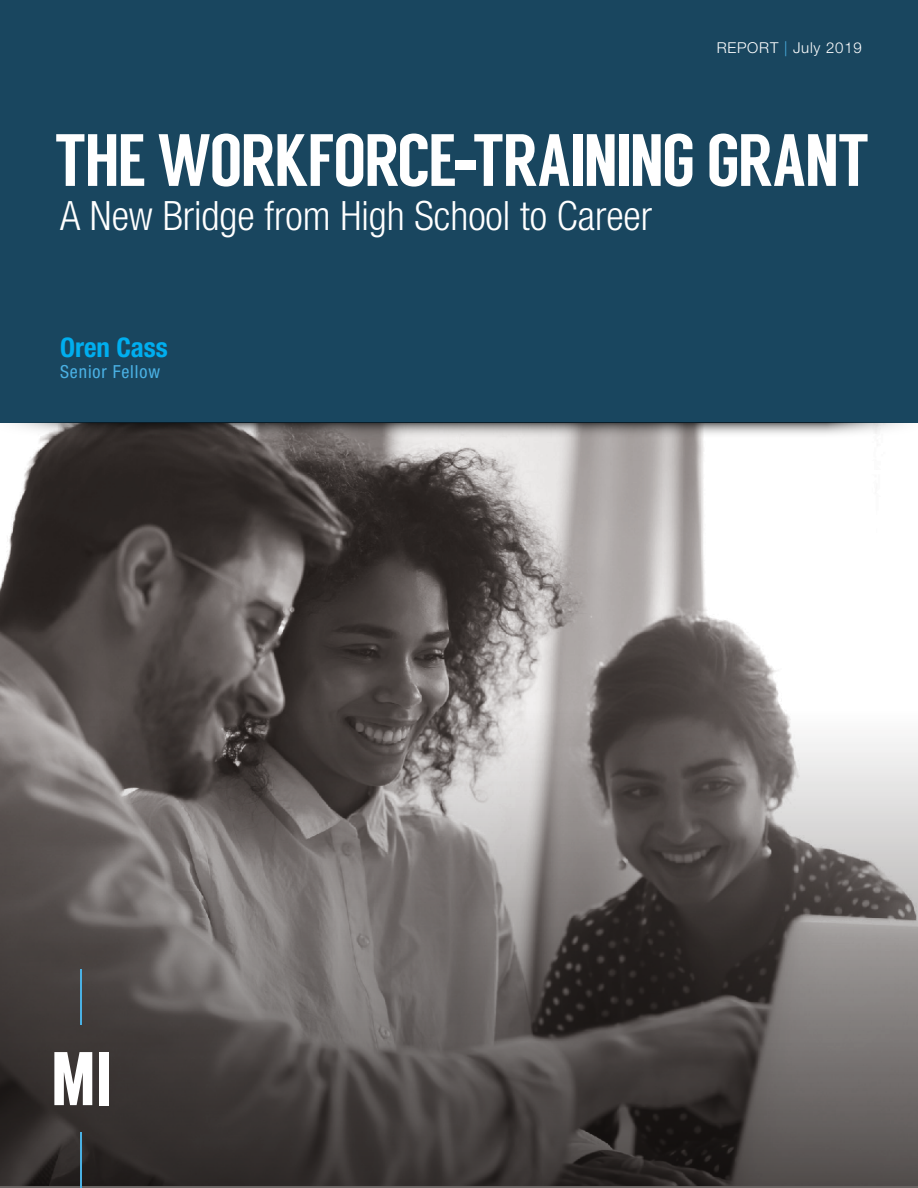
<style>
.page{position:relative;width:918px;height:1188px;background:#fff}
.page>*{position:absolute;margin:0;border:0;box-sizing:border-box;transform-origin:0 0}
.t1{font:73.8px "Langdon";letter-spacing:-.03em;color:#fff}
.t2{font:300 condensed 40.5px "Helvetica Neue LT Pro";color:#fff}
.t3{font:700 condensed 27px "Helvetica Neue LT Pro";color:#00aeef}
.t4{font:condensed 18px "Helvetica Neue LT Pro";letter-spacing:.05em;color:#4ab1e4}
.t5{font:300 15px "Helvetica Neue LT Pro";letter-spacing:.05em;color:#fff}
.s1{color:#4ab1e4}
.s2{font-family:"Helvetica";font-weight:700}
</style>
<div class="page">
<img style="left:0;top:440px;width:781px;height:268px">
<div style="left:0;top:0;width:918px;height:422px;background:#19465f"></div>
<svg style="left:0;top:708px;width:918px;height:480px;background:#66615f"></svg>
<hr style="left:81px;top:969px;width:1px;height:56px;background:#4ab1e4">
<hr style="left:81px;top:1133px;width:1px;height:55px;background:#4ab1e4">
<svg style="left:54px;top:1052px;width:38px;height:53px"></svg>
<div style="left:99px;top:1052px;width:9px;height:53px;background:#fff"></div>
<svg style="left:0;top:422px;width:918px;height:18px"></svg>
<p class="t5" style="left:717px;top:39px;width:147px">REPORT <span class="s1">|</span> July 2019</p>
<h1 class="t1" style="left:54px;top:117px;width:817px">THE WORKFORCE<span class="s2">-</span>TRAINING GRANT</h1>
<p class="t2" style="left:60px;top:193px;width:594px">A New Bridge from High School to Career</p>
<p class="t3" style="left:60px;top:331px;width:109px">Oren Cass</p>
<p class="t4" style="left:60px;top:361px;width:102px">Senior Fellow</p>
</div>
